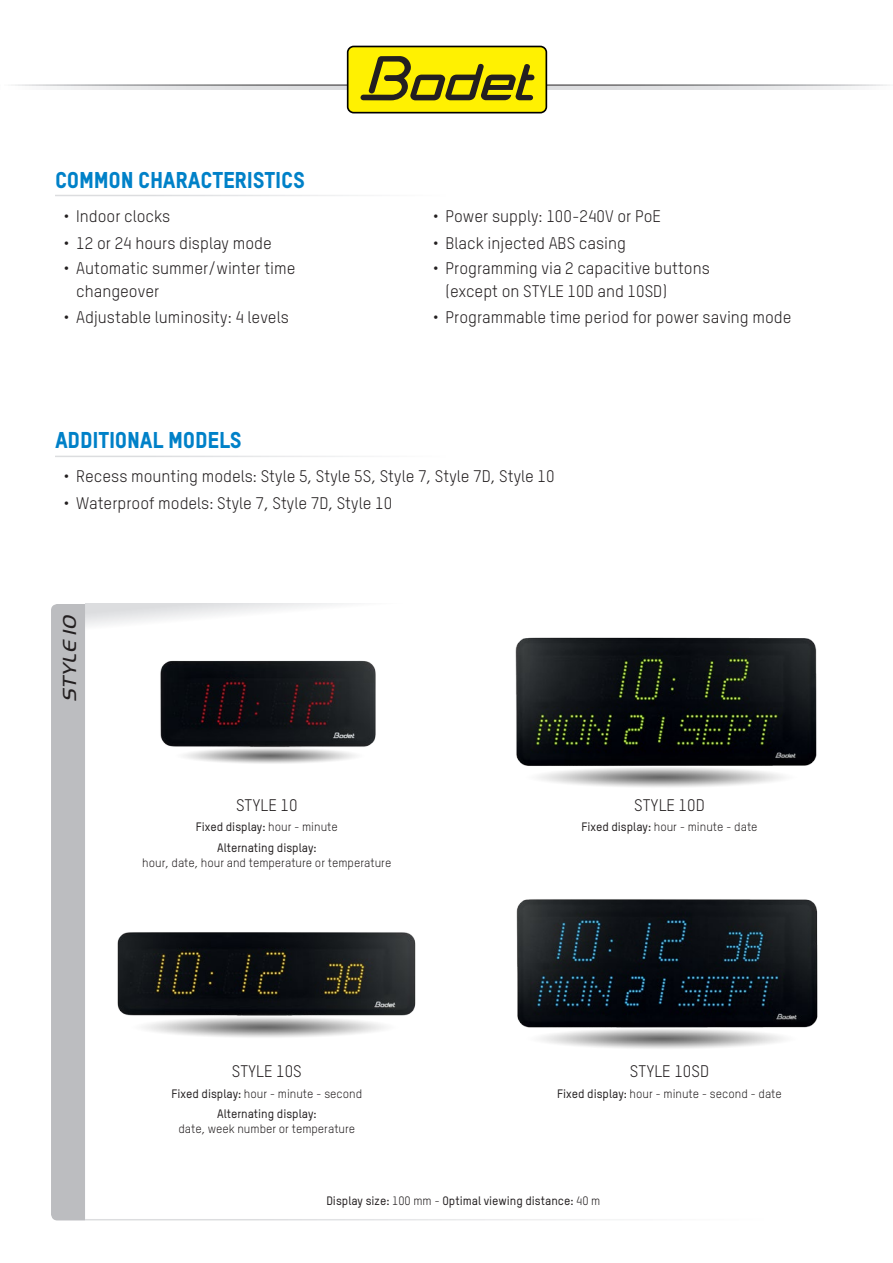
<style>
.page{position:relative;width:893px;height:1263px;background:#fff}
.page>*{position:absolute;margin:0;border:0;box-sizing:border-box;transform-origin:0 0}
.sous-titre{font:22.5px "TSTARPRO Headline";letter-spacing:-.01em;color:#0081c8}
.nom_machine{font:italic 19.5px "Handel Got D Ligh";color:#231f20}
.description_produit{font:16.5px/22.5px "TSTARPRO";color:#231f20}
.description_produit-2{font:12px/14.4px "TSTARPRO";color:#231f20;text-align:center}
.txt{font:500 12px "TSTARPRO";color:#231f20}
.description_produit-3{font:500 12px "TSTARPRO";color:#231f20}
.s1{font-weight:400}
.s2{font-weight:500}
</style>
<div class="page">
<svg style="left:50px;top:86px;width:805px;height:3px;background:#e3e4e5"></svg>
<svg style="left:347px;top:46px;width:200px;height:67px;background:#c4b907"></svg>
<svg style="left:85px;top:604px;width:253px;height:23px"></svg>
<div style="left:51px;top:604px;width:34px;height:616px;background:#bcbdc0"></div>
<img style="left:160px;top:660px;width:216px;height:104px">
<img style="left:117px;top:932px;width:299px;height:105px">
<img style="left:516px;top:899px;width:302px;height:150px">
<img style="left:515px;top:637px;width:302px;height:150px">
<p class="sous-titre" style="left:55px;top:166px;width:251px">COMMON CHARACTERISTICS</p>
<p class="description_produit" style="left:64px;top:205px;width:108px">• Indoor clocks</p>
<p class="description_produit" style="left:64px;top:231px;width:210px">• 12 or 24 hours display mode</p>
<p class="description_produit" style="left:76px;top:257px;width:221px;text-indent:-13px">• Automatic summer/winter time changeover</p>
<p class="description_produit" style="left:64px;top:306px;width:227px">• Adjustable luminosity: 4 levels</p>
<p class="sous-titre" style="left:55px;top:426px;width:188px">ADDITIONAL MODELS</p>
<p class="description_produit" style="left:433px;top:205px;width:230px">• Power supply: 100-240V or PoE</p>
<p class="description_produit" style="left:433px;top:231px;width:195px">• Black injected ABS casing</p>
<p class="description_produit" style="left:445px;top:257px;width:266px;text-indent:-13px">• Programming via 2 capacitive buttons (except on STYLE 10D and 10SD)</p>
<p class="description_produit" style="left:433px;top:306px;width:360px">• Programmable time period for power saving mode</p>
<p class="description_produit" style="left:64px;top:465px;width:493px">• Recess mounting models: Style 5, Style 5S, Style 7, Style 7D, Style 10</p>
<p class="description_produit" style="left:64px;top:492px;width:330px">• Waterproof models: Style 7, Style 7D, Style 10</p>
<p class="nom_machine" style="left:56px;top:702px;width:92px;rotate:-90deg">STYLE 10</p>
<p class="description_produit" style="left:236px;top:793px;width:63px">STYLE 10</p>
<p class="description_produit-3" style="left:196px;top:820px;width:144px">Fixed display: <span class="s1">hour - minute</span></p>
<p class="description_produit-2" style="left:142px;top:841px;width:251px"><span class="s2">Alternating display:<br></span>hour, date, hour and temperature or temperature</p>
<p class="description_produit" style="left:634px;top:793px;width:72px">STYLE 10D</p>
<p class="description_produit-2" style="left:581px;top:820px;width:178px"><span class="s2">Fixed display:</span> hour - minute - date</p>
<p class="description_produit" style="left:232px;top:1059px;width:72px">STYLE 10S</p>
<p class="description_produit-2" style="left:171px;top:1086px;width:192px"><span class="s2">Fixed display:</span> hour - minute - second</p>
<p class="description_produit-2" style="left:178px;top:1107px;width:178px"><span class="s2">Alternating display:<br></span>date, week number or temperature</p>
<p class="description_produit" style="left:630px;top:1059px;width:81px">STYLE 10SD</p>
<p class="description_produit-2" style="left:557px;top:1086px;width:226px"><span class="s2">Fixed display:</span> hour - minute - second - date</p>
<p class="txt" style="left:326px;top:1193px;width:276px">Display size: <span class="s1">100 mm -</span> Optimal viewing distance: <span class="s1">40 m</span></p>
</div>
